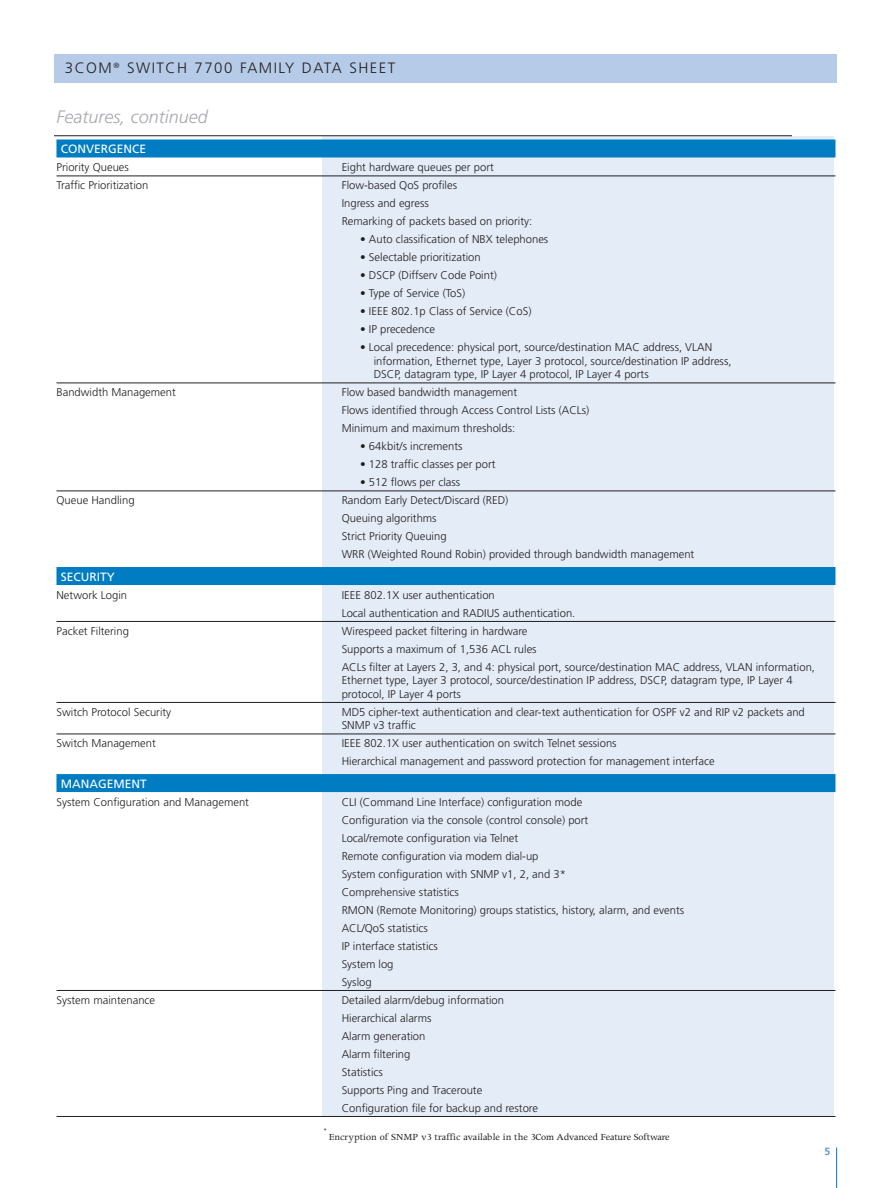
<style>
.page{position:relative;width:891px;height:1188px;background:#fff}
.page>*{position:absolute;margin:0;border:0;box-sizing:border-box;transform-origin:0 0}
.t1{font:italic 300 18px "Frutiger";color:#a8a9ad}
.t2{font:300 15px "Frutiger";letter-spacing:.1em;color:#231f20}
.t3{font:12px "Frutiger";color:#fff}
.t4{font:300 11.25px/18px "Frutiger";color:#231f20}
.t5{font:10.5px "Apollo";color:#231f20}
.t6{font:700 10.5px "Frutiger";color:#5f98d1}
.t7{font:9px "Apollo";color:#231f20}
</style>
<div class="page">
<div style="left:322px;top:136px;width:512px;height:980px;background:#e4ecf7"></div>
<div style="left:56px;top:139px;width:780px;height:18px;background:#007cc2"></div>
<hr style="left:56px;top:176px;width:780px;height:1px;background:#231f20">
<hr style="left:56px;top:383px;width:780px;height:1px;background:#231f20">
<hr style="left:56px;top:491px;width:780px;height:1px;background:#231f20">
<div style="left:56px;top:567px;width:780px;height:18px;background:#007cc2"></div>
<hr style="left:56px;top:621px;width:780px;height:1px;background:#231f20">
<hr style="left:56px;top:702px;width:780px;height:1px;background:#231f20">
<hr style="left:56px;top:734px;width:780px;height:1px;background:#231f20">
<div style="left:56px;top:774px;width:780px;height:18px;background:#007cc2"></div>
<hr style="left:56px;top:990px;width:780px;height:1px;background:#231f20">
<hr style="left:56px;top:1116px;width:780px;height:1px;background:#231f20">
<hr style="left:836px;top:1148px;width:1px;height:40px;background:#007cc2">
<div style="left:54px;top:55px;width:783px;height:28px;background:#b6cbe8"></div>
<hr style="left:54px;top:135px;width:738px;height:1px;background:#231f20">
<h2 class="t2" style="left:65px;top:62px;width:332px">3COM<sup>®</sup> SWITCH 7700 FAMILY DATA SHEET</h2>
<h1 class="t1" style="left:57px;top:110px;width:153px">Features, continued</h1>
<p class="t3" style="left:61px;top:144px;width:87px">CONVERGENCE</p>
<p class="t4" style="left:56px;top:159px;width:74px">Priority Queues</p>
<p class="t4" style="left:342px;top:159px;width:154px">Eight hardware queues per port</p>
<p class="t4" style="left:56px;top:177px;width:93px">Traffic Prioritization</p>
<p class="t4" style="left:342px;top:177px;width:192px">Flow-based QoS profiles<br>Ingress and egress<br>Remarking of packets based on priority:</p>
<p class="t4" style="left:360px;top:231px;width:190px">• Auto classification of NBX telephones</p>
<p class="t4" style="left:360px;top:249px;width:122px">• Selectable prioritization</p>
<p class="t4" style="left:360px;top:267px;width:138px">• DSCP (Diffserv Code Point)</p>
<p class="t4" style="left:360px;top:285px;width:107px">• Type of Service (ToS)</p>
<p class="t4" style="left:360px;top:303px;width:173px">• IEEE 802.1p Class of Service (CoS)</p>
<p class="t4" style="left:360px;top:321px;width:76px">• IP precedence</p>
<p class="t4" style="left:374px;top:341px;width:359px;line-height:13.5px;text-indent:-14px">• Local precedence: physical port, source/destination MAC address, VLAN information, Ethernet type, Layer 3 protocol, source/destination IP address,<br>DSCP, datagram type, IP Layer 4 protocol, IP Layer 4 ports</p>
<p class="t4" style="left:56px;top:384px;width:121px">Bandwidth Management</p>
<p class="t4" style="left:342px;top:384px;width:249px">Flow based bandwidth management<br>Flows identified through Access Control Lists (ACLs)<br>Minimum and maximum thresholds:</p>
<p class="t4" style="left:360px;top:438px;width:104px">• 64kbit/s increments</p>
<p class="t4" style="left:360px;top:456px;width:137px">• 128 traffic classes per port</p>
<p class="t4" style="left:360px;top:474px;width:102px">• 512 flows per class</p>
<p class="t4" style="left:56px;top:492px;width:80px">Queue Handling</p>
<p class="t4" style="left:342px;top:492px;width:354px">Random Early Detect/Discard (RED)<br>Queuing algorithms<br>Strict Priority Queuing<br>WRR (Weighted Round Robin) provided through bandwidth management</p>
<p class="t3" style="left:61px;top:572px;width:56px">SECURITY</p>
<p class="t4" style="left:56px;top:587px;width:72px">Network Login</p>
<p class="t4" style="left:342px;top:587px;width:235px">IEEE 802.1X user authentication<br>Local authentication and RADIUS authentication.</p>
<p class="t4" style="left:56px;top:623px;width:74px">Packet Filtering</p>
<p class="t4" style="left:342px;top:623px;width:475px">Wirespeed packet filtering in hardware<br>Supports a maximum of 1,536 ACL rules<br>ACLs filter at Layers 2, 3, and 4: physical port, source/destination MAC address, VLAN information,</p>
<p class="t4" style="left:342px;top:674px;width:453px;line-height:13.5px">Ethernet type, Layer 3 protocol, source/destination IP address, DSCP, datagram type, IP Layer 4 protocol, IP Layer 4 ports</p>
<p class="t4" style="left:56px;top:704px;width:116px">Switch Protocol Security</p>
<p class="t4" style="left:342px;top:706px;width:465px;line-height:13.5px">MD5 cipher-text authentication and clear-text authentication for OSPF v2 and RIP v2 packets and<br>SNMP v3 traffic</p>
<p class="t4" style="left:56px;top:735px;width:101px">Switch Management</p>
<p class="t4" style="left:342px;top:735px;width:375px">IEEE 802.1X user authentication on switch Telnet sessions<br>Hierarchical management and password protection for management interface</p>
<p class="t3" style="left:61px;top:779px;width:87px">MANAGEMENT</p>
<p class="t4" style="left:56px;top:794px;width:194px">System Configuration and Management</p>
<p class="t4" style="left:342px;top:794px;width:344px">CLI (Command Line Interface) configuration mode<br>Configuration via the console (control console) port<br>Local/remote configuration via Telnet<br>Remote configuration via modem dial-up<br>System configuration with SNMP v1, 2, and 3*<br>Comprehensive statistics<br>RMON (Remote Monitoring) groups statistics, history, alarm, and events ACL/QoS statistics<br>IP interface statistics<br>System log<br>Syslog</p>
<p class="t4" style="left:56px;top:992px;width:100px">System maintenance</p>
<p class="t4" style="left:342px;top:992px;width:198px">Detailed alarm/debug information<br>Hierarchical alarms<br>Alarm generation<br>Alarm filtering<br>Statistics<br>Supports Ping and Traceroute<br>Configuration file for backup and restore</p>
<p class="t7" style="left:324px;top:1128px;width:4px">*</p>
<p class="t5" style="left:329px;top:1133px;width:343px">Encryption of SNMP v3 traffic available in the 3Com Advanced Feature Software</p>
<p class="t6" style="left:824px;top:1148px;width:7px">5</p>
</div>
